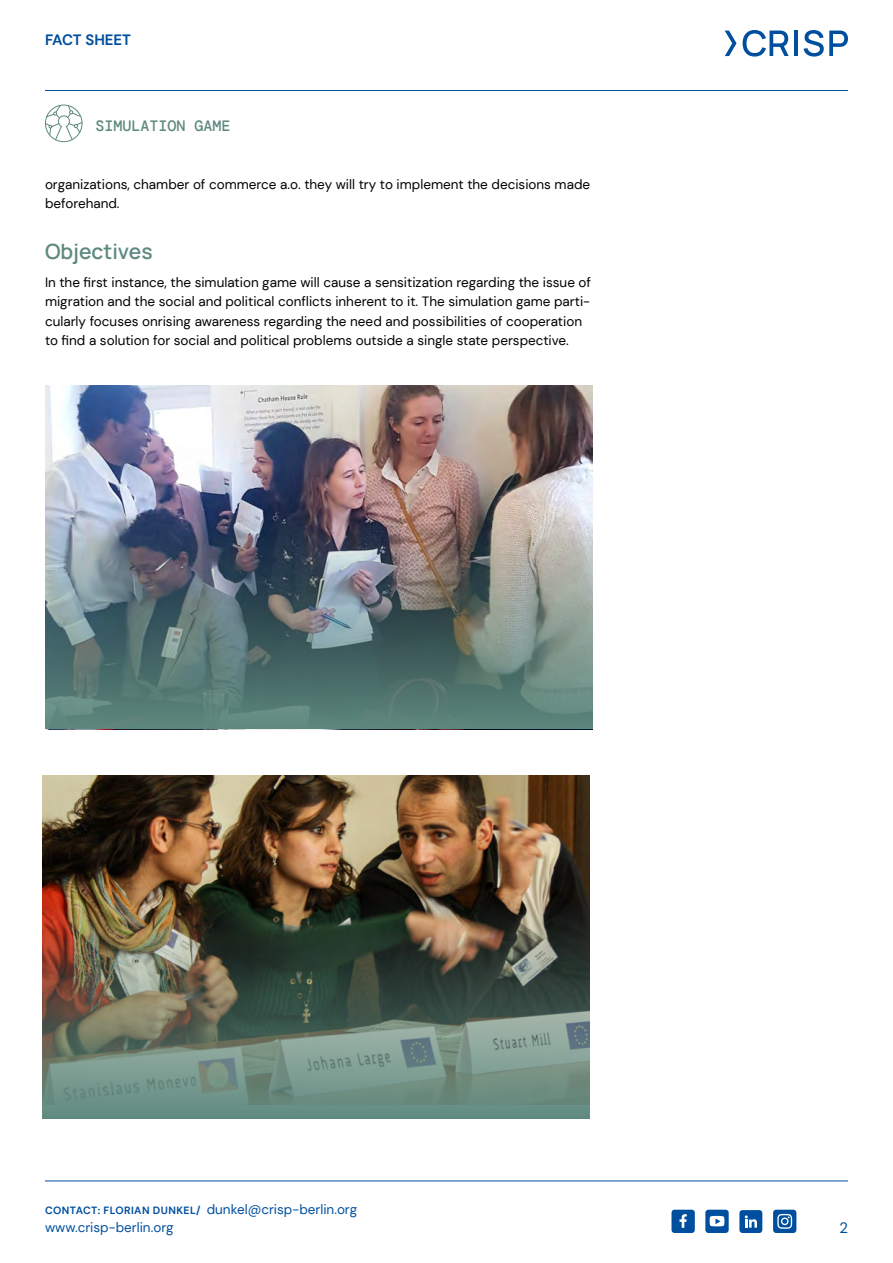
<style>
.page{position:relative;width:893px;height:1263px;background:#fff}
.page>*{position:absolute;margin:0;border:0;box-sizing:border-box;transform-origin:0 0}
.Subheadline{font:600 21px "Manrope";color:#5e897e}
.t1{font:500 15px "DM Mono";color:#5e897e}
.t2{font:700 15px "DM Sans";color:#004f9f}
.t3{font:15px "DM Sans";color:#004f9f}
.Text{font:13.5px/19.5px "DM Sans";color:#000}
.Text-2{font:13.5px "DM Sans";color:#004f9f}
.s1{font-weight:700;font-size:10.5px}
</style>
<div class="page">
<hr style="left:45px;top:90px;width:803px;height:1px;background:#004f9f">
<svg style="left:743px;top:30px;width:46px;height:27px"></svg>
<hr style="left:794px;top:31px;width:4px;height:25px;background:#004f9f">
<svg style="left:804px;top:30px;width:44px;height:27px"></svg>
<svg style="left:725px;top:31px;width:11px;height:25px"></svg>
<svg style="left:45px;top:104px;width:38px;height:39px"></svg>
<div style="left:705px;top:1210px;width:24px;height:23px;background:#004f9f;border-radius:3px"></div>
<svg style="left:710px;top:1216px;width:14px;height:10px"></svg>
<div style="left:739px;top:1210px;width:23px;height:23px;background:#004f9f;border-radius:3px"></div>
<svg style="left:745px;top:1215px;width:12px;height:12px"></svg>
<div style="left:671px;top:1210px;width:24px;height:23px;background:#004f9f;border-radius:3px"></div>
<svg style="left:679px;top:1214px;width:8px;height:14px"></svg>
<div style="left:773px;top:1210px;width:23px;height:23px;background:#004f9f;border-radius:3px"></div>
<svg style="left:777px;top:1214px;width:15px;height:15px"></svg>
<img style="left:45px;top:386px;width:547px;height:60px">
<hr style="left:45px;top:1180px;width:803px;height:1px;background:#004f9f">
<img style="left:45px;top:446px;width:547px;height:283px">
<img style="left:42px;top:775px;width:548px;height:60px">
<img style="left:42px;top:835px;width:548px;height:284px">
<p class="t2" style="left:45px;top:30px;width:88px">FACT SHEET</p>
<p class="t1" style="left:95px;top:116px;width:137px">SIMULATION GAME</p>
<p class="Text" style="left:45px;top:174px;width:547px">organizations, chamber of commerce a.o. they will try to implement the decisions made beforehand.</p>
<p class="Subheadline" style="left:45px;top:236px;width:109px">Objectives</p>
<p class="Text" style="left:45px;top:272px;width:548px">In the first instance, the simulation game will cause a sensitization regarding the issue of migration and the social and political conflicts inherent to it. The simulation game parti&shy;cularly focuses onrising awareness regarding the need and possibilities of cooperation to find a solution for social and political problems outside a single state perspective.</p>
<p class="Text-2" style="left:45px;top:1200px;width:314px"><span class="s1">CONTACT: FLORIAN DUNKEL/</span> dunkel@crisp-berlin.org</p>
<p class="Text-2" style="left:45px;top:1218px;width:130px">www.crisp-berlin.org</p>
<p class="t3" style="left:839px;top:1218px;width:10px">2</p>
</div>
